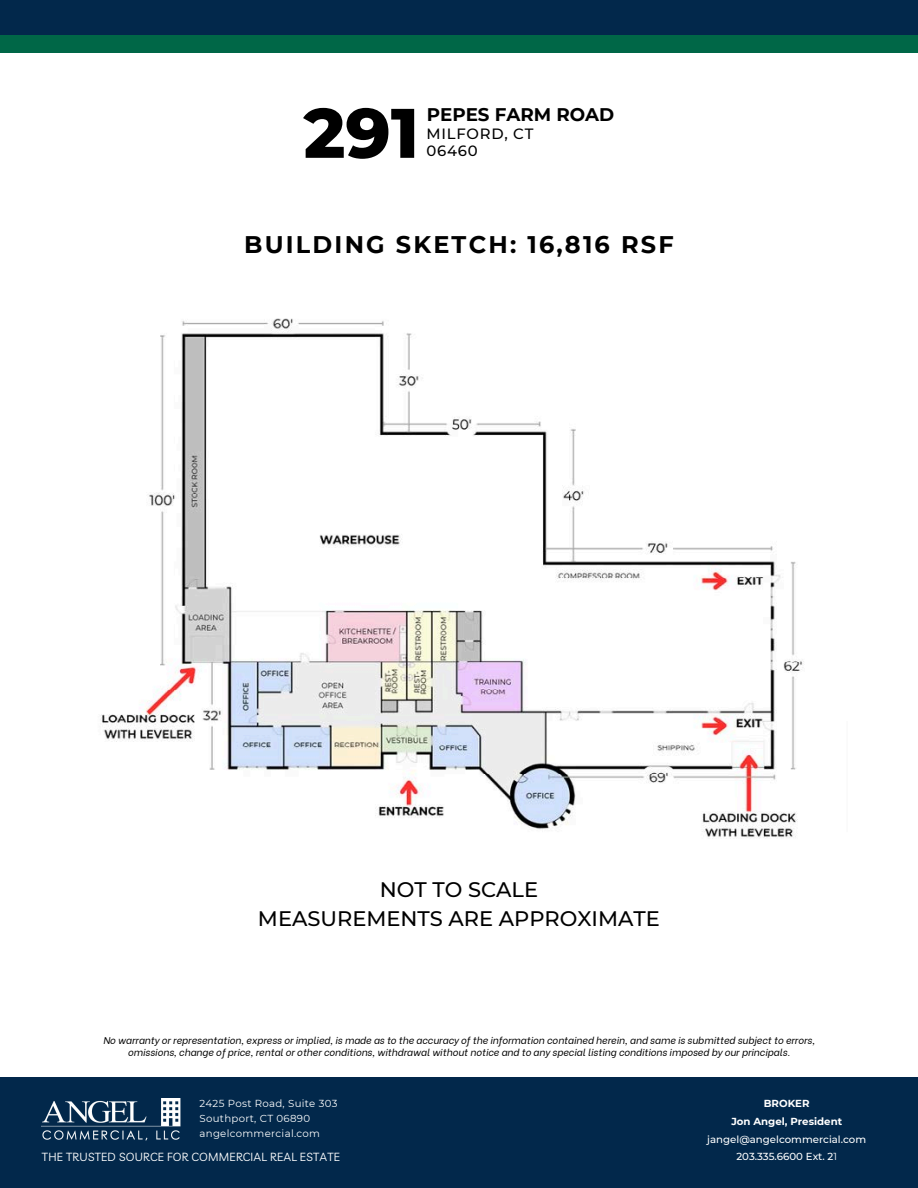
<style>
.page{position:relative;width:918px;height:1188px;background:#fff}
.page>*{position:absolute;margin:0;border:0;box-sizing:border-box;transform-origin:0 0}
.t1{font:800 69.9px "Montserrat";color:#000}
.t2{font:700 24px "Montserrat";letter-spacing:.09em;color:#000}
.t3{font:500 21px/29.2px "Montserrat";color:#000;text-align:center}
.t4{font:700 18.3px "Montserrat";color:#000}
.t5{font:500 14.85px "Montserrat";letter-spacing:.05em;color:#000}
.t6{font:11.4px "Livvic";letter-spacing:.02em;color:#fff}
.t7{font:10.2px "Montserrat";letter-spacing:.03em;color:#fff}
.t8{font:500 10.2px "Montserrat";color:#fff}
.t9{font:700 10.2px "Montserrat";color:#fff}
.t10{font:italic 9.75px/12.1px "Be Vietnam";color:#000;text-align:center}
.s1{font-weight:400}
</style>
<div class="page">
<div style="left:0;top:0;width:918px;height:36px;background:#02284b"></div>
<div style="left:0;top:36px;width:918px;height:17px;background:#006747"></div>
<img style="left:100px;top:318px;width:704px;height:521px">
<div style="left:0;top:1077px;width:918px;height:111px;background:#02284b"></div>
<img style="left:42px;top:1098px;width:139px;height:43px">
<p class="t1" style="left:304px;top:90px;width:117px">291</p>
<h2 class="t4" style="left:427px;top:104px;width:189px">PEPES FARM ROAD</h2>
<h2 class="t5" style="left:427px;top:125px;width:108px">MILFORD, CT</h2>
<h2 class="t5" style="left:427px;top:142px;width:53px">06460</h2>
<h3 class="t2" style="left:244px;top:229px;width:431px">BUILDING SKETCH: 16,816 RSF</h3>
<p class="t3" style="left:258px;top:874px;width:403px">NOT TO SCALE<br>MEASUREMENTS ARE APPROXIMATE</p>
<h1 class="t10" style="left:103px;top:1034px;width:713px">No warranty or representation, express or implied, is made as to the accuracy of the information contained herein, and same is submitted subject to errors, omissions, change of price, rental or other conditions, withdrawal without notice and to any special listing conditions imposed by our principals.</h1>
<p class="t7" style="left:199px;top:1097px;width:140px">2425 Post Road, Suite 303</p>
<p class="t7" style="left:199px;top:1112px;width:112px">Southport, CT 06890</p>
<p class="t7" style="left:199px;top:1127px;width:122px">angelcommercial.com</p>
<p class="t6" style="left:42px;top:1149px;width:300px">THE TRUSTED SOURCE FOR COMMERCIAL REAL ESTATE</p>
<p class="t9" style="left:764px;top:1097px;width:47px">BROKER</p>
<p class="t9" style="left:731px;top:1115px;width:112px">Jon Angel, President</p>
<p class="t8" style="left:707px;top:1133px;width:160px">jangel@angelcommercial.com</p>
<p class="t8" style="left:736px;top:1151px;width:102px">203.335.6600 Ext. 2<span class="s1">1</span></p>
</div>
